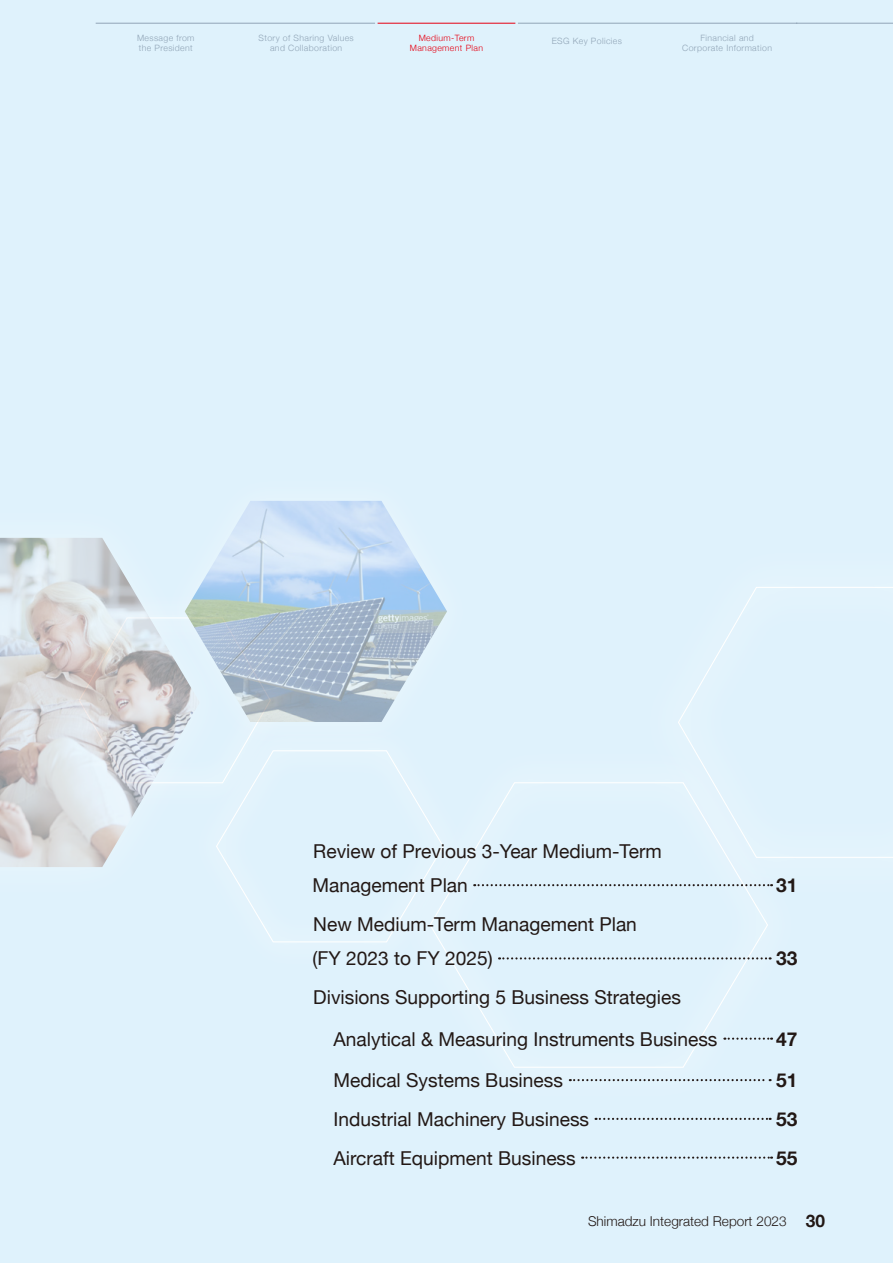
<style>
.page{position:relative;width:893px;height:1263px;background:#dff2fc}
.page>*{position:absolute;margin:0;border:0;box-sizing:border-box;transform-origin:0 0}
.t1{font:19.2px/34.5px "Helvetica Neue";color:#221815}
.t2{font:700 19.2px "Helvetica Neue";color:#221815}
.t3{font:300 13.5px "Helvetica Neue";color:#221815}
.t4{font:300 8.7px/10.5px "Helvetica Neue";letter-spacing:.045em;color:#91a5b7;text-align:center}
.t5{font:300 8.7px/10.5px "Helvetica Neue";letter-spacing:.045em;color:#e60012;text-align:center}
.s1{font-weight:700;font-size:17.25px}
</style>
<div class="page">
<svg style="left:238px;top:754px;width:159px;height:189px"></svg>
<svg style="left:678px;top:587px;width:215px;height:271px"></svg>
<div style="left:397px;top:747px;width:404px;height:356px;background:#dff2fc"></div>
<svg style="left:429px;top:781px;width:340px;height:287px"></svg>
<svg style="left:474px;top:884px;width:298px;height:2px"></svg>
<svg style="left:499px;top:957px;width:272px;height:2px"></svg>
<svg style="left:724px;top:1037px;width:48px;height:3px"></svg>
<svg style="left:570px;top:1079px;width:201px;height:2px"></svg>
<svg style="left:595px;top:1118px;width:176px;height:2px"></svg>
<svg style="left:582px;top:1156px;width:190px;height:3px"></svg>
<hr style="left:96px;top:23px;width:140px;height:1px;background:#91a5b7">
<hr style="left:236px;top:23px;width:139px;height:1px;background:#91a5b7">
<hr style="left:378px;top:23px;width:137px;height:1px;background:#e60012">
<hr style="left:518px;top:23px;width:139px;height:1px;background:#91a5b7">
<hr style="left:657px;top:23px;width:140px;height:1px;background:#91a5b7">
<hr style="left:796px;top:23px;width:97px;height:1px;background:#91a5b7">
<img style="left:238px;top:501px;width:209px;height:221px">
<div style="left:0;top:497px;width:238px;height:411px;background:#fff;opacity:.8"></div>
<img style="left:0;top:538px;width:200px;height:329px">
<p class="t4" style="left:137px;top:32px;width:59px;text-align:left">Message from the President</p>
<p class="t4" style="left:259px;top:32px;width:97px">Story of Sharing Values and Collaboration</p>
<p class="t5" style="left:410px;top:32px;width:75px">Medium-Term<br>Management Plan</p>
<p class="t4" style="left:552px;top:35px;width:72px">ESG Key Policies</p>
<p class="t4" style="left:682px;top:32px;width:91px">Financial and<br>Corporate Information</p>
<p class="t1" style="left:313px;top:834px;width:351px">Review of Previous 3-Year Medium-Term<br>Management Plan</p>
<p class="t1" style="left:313px;top:908px;width:326px">New Medium-Term Management Plan (FY 2023 to FY 2025)</p>
<p class="t1" style="left:334px;top:978px;width:385px;line-height:41.4px;text-indent:-20px">Divisions Supporting 5 Business Strategies<br>Analytical &amp; Measuring Instruments Business</p>
<p class="t2" style="left:776px;top:870px;width:23px">31</p>
<p class="t2" style="left:776px;top:943px;width:23px">33</p>
<p class="t2" style="left:776px;top:1023px;width:23px">47</p>
<p class="t1" style="left:334px;top:1064px;width:231px">Medical Systems Business</p>
<p class="t2" style="left:776px;top:1065px;width:23px">51</p>
<p class="t1" style="left:334px;top:1103px;width:257px">Industrial Machinery Business</p>
<p class="t2" style="left:776px;top:1104px;width:23px">53</p>
<p class="t1" style="left:334px;top:1141px;width:244px">Aircraft Equipment Business</p>
<p class="t2" style="left:776px;top:1142px;width:23px">55</p>
<p class="t3" style="left:588px;top:1210px;width:238px">Shimadzu Integrated Report 2023 <span class="s1">30</span></p>
</div>
